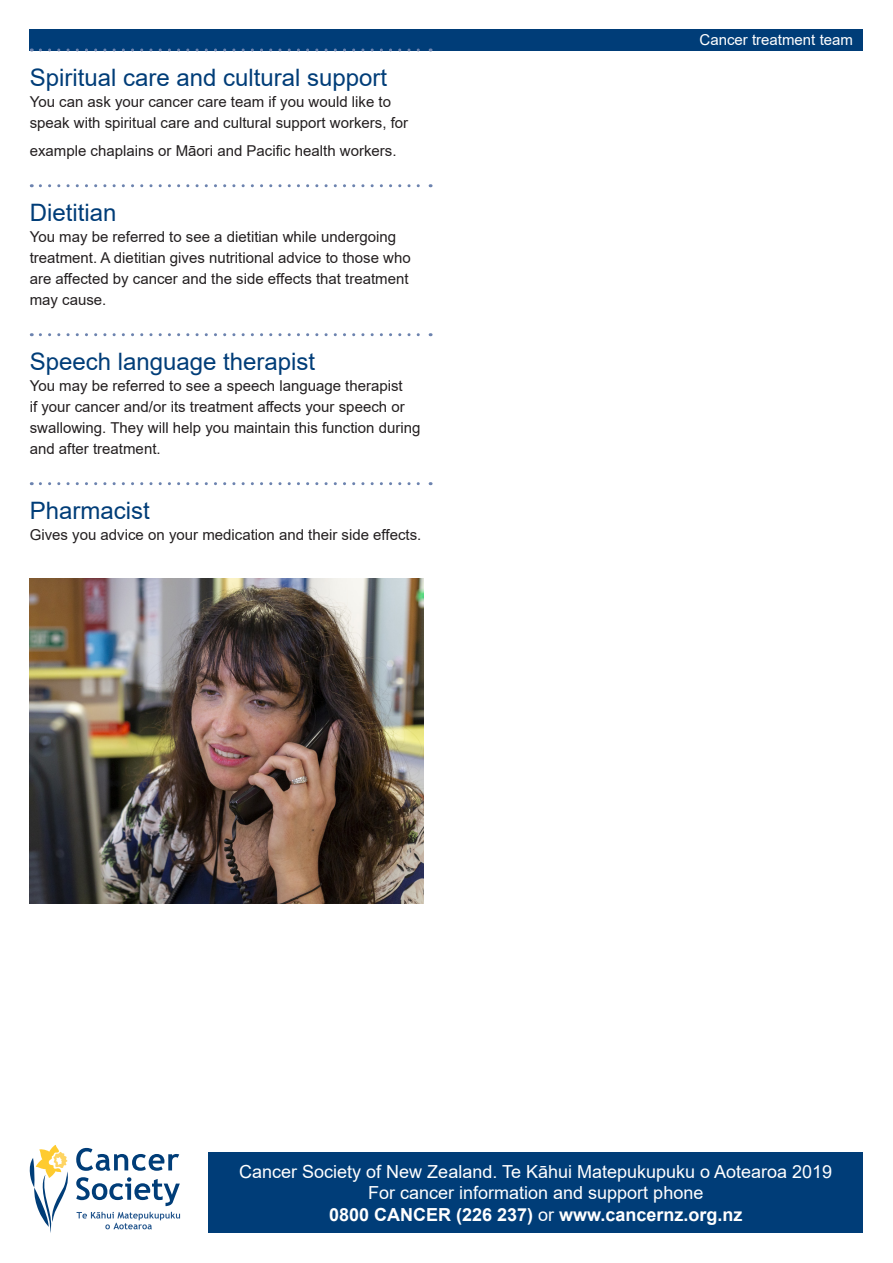
<style>
.page{position:relative;width:893px;height:1263px;background:#fff}
.page>*{position:absolute;margin:0;border:0;box-sizing:border-box;transform-origin:0 0}
.Subhead_1_dots_above{font:24px "Arial";color:#003d78}
.t1{font:18px/21.6px "Arial";color:#fff;text-align:center}
.Subhead_1_dots_above-2{font:15px/21px "Arial";color:#231f20}
.t2{font:15px "Arial";color:#fff}
.s1{font-weight:700}
</style>
<div class="page">
<svg style="left:77px;top:1212px;width:103px;height:17px"></svg>
<svg style="left:76px;top:1148px;width:104px;height:58px"></svg>
<svg style="left:29px;top:1145px;width:39px;height:88px"></svg>
<div style="left:208px;top:1152px;width:655px;height:81px;background:#003d78"></div>
<div style="left:30px;top:30px;width:833px;height:21px;background:#003d78"></div>
<svg style="left:40px;top:48px;width:391px;height:3px"></svg>
<svg style="left:40px;top:184px;width:391px;height:3px"></svg>
<svg style="left:40px;top:333px;width:391px;height:3px"></svg>
<svg style="left:40px;top:482px;width:391px;height:3px"></svg>
<img style="left:30px;top:578px;width:393px;height:326px">
<p class="Subhead_1_dots_above" style="left:30px;top:61px;width:359px">Spiritual care and cultural support</p>
<p class="Subhead_1_dots_above-2" style="left:30px;top:91px;width:380px">You can ask your cancer care team if you would like to speak with spiritual care and cultural support workers, for</p>
<p class="Subhead_1_dots_above-2" style="left:30px;top:140px;width:368px">example chaplains or Māori and Pacific health workers.</p>
<p class="Subhead_1_dots_above" style="left:30px;top:196px;width:88px">Dietitian</p>
<p class="Subhead_1_dots_above-2" style="left:30px;top:226px;width:383px">You may be referred to see a dietitian while undergoing treatment. A dietitian gives nutritional advice to those who are affected by cancer and the side effects that treatment may cause.</p>
<p class="Subhead_1_dots_above" style="left:30px;top:345px;width:287px">Speech language therapist</p>
<p class="Subhead_1_dots_above-2" style="left:30px;top:375px;width:392px">You may be referred to see a speech language therapist<br>if your cancer and/or its treatment affects your speech or swallowing. They will help you maintain this function during and after treatment.</p>
<p class="Subhead_1_dots_above" style="left:30px;top:494px;width:122px">Pharmacist</p>
<p class="Subhead_1_dots_above-2" style="left:30px;top:524px;width:393px">Gives you advice on your medication and their side effects.</p>
<p class="t2" style="left:700px;top:29px;width:155px">Cancer treatment team</p>
<p class="t1" style="left:239px;top:1160px;width:595px">Cancer Society of New Zealand. Te Kāhui Matepukupuku o Aotearoa 2019<br>For cancer information and support phone<br><span class="s1">0800 CANCER (226 237)</span> or <span class="s1">www.cancernz.org.nz</span></p>
</div>
